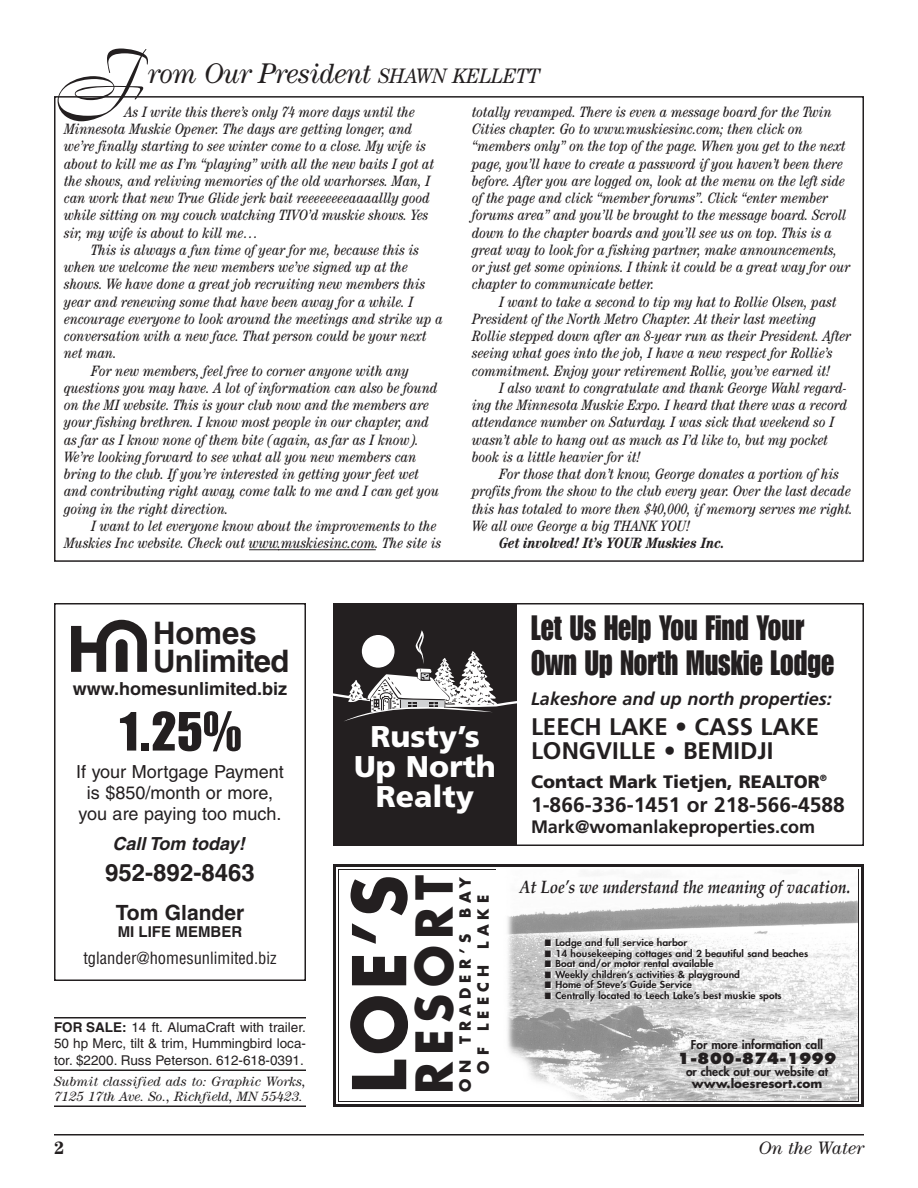
<style>
.page{position:relative;width:918px;height:1188px;background:#fff}
.page>*{position:absolute;margin:0;border:0;box-sizing:border-box;transform-origin:0 0}
.t1{font:700 72px "Futura";color:#231f20;scale:.95 1}
.t2{font:72px "Boulevard";color:#231f20;scale:.95 1}
.t3{font:54px "Impact";color:#231f20}
.t4{font:700 49.5px "Futura";letter-spacing:.14em;color:#231f20;scale:.95 1}
.t5{font:900 36px/31.5px "Frutiger";color:#231f20}
.t6{font:34.5px/34.5px "Impact";color:#231f20;scale:.85 1}
.t7{font:700 31.05px/28.5px "Helvetica";letter-spacing:-.02em;color:#231f20}
.t8{font:900 30px/30px "Frutiger";color:#fff;text-align:center}
.t9{font:italic 28.5px "Century";letter-spacing:-.015em;color:#231f20;scale:.95 1}
.t10{font:700 24px/24px "Frutiger";color:#231f20}
.t11{font:700 24px "Helvetica";color:#231f20}
.t12{font:700 21px "Frutiger";color:#231f20}
.t13{font:700 21px "Helvetica";color:#231f20}
.t14{font:18px/21px "Helvetica";color:#231f20;text-align:center}
.t15{font:italic 700 18px "Palatino";letter-spacing:-.005em;color:#231f20;scale:.85 1}
.t16{font:italic 700 18px "Frutiger";color:#231f20}
.t17{font:700 18px "Frutiger";color:#231f20}
.t18{font:900 18px "Frutiger";color:#231f20}
.t19{font:700 18px "Helvetica";color:#231f20}
.t20{font:italic 700 18px "Helvetica";color:#231f20}
.t21{font:italic 18px "Century";color:#231f20}
.t22{font:700 18px "Century";color:#231f20}
.t23{font:condensed 16.5px "Helvetica";color:#231f20}
.t24{font:italic condensed 15px/17.2px "Century";color:#231f20}
.t25{font:italic 700 condensed 15px "Century";color:#231f20}
.t26{font:700 15px/18px "Futura";letter-spacing:.345em;color:#231f20;text-align:center}
.t27{font:800 15px "Futura";color:#231f20}
.t28{font:700 15px "Helvetica";color:#231f20}
.t29{font:13.5px/16.5px "Helvetica";color:#231f20;text-align:justify}
.t30{font:italic 13.5px/15px "Century";color:#231f20}
.t31{font:800 12px "Futura";color:#231f20}
.t32{font:700 12px "Futura";color:#231f20}
.t33{font:800 9.3px "Futura";color:#231f20;scale:1.1 1}
.s1{font-size:21px}
.s2{font-weight:700}
</style>
<div class="page">
<hr style="left:54px;top:1134px;width:810px;height:2px;background:#231f20">
<div style="left:333px;top:603px;width:531px;height:243px;border:2px solid #231f20"></div>
<div style="left:333px;top:603px;width:183px;height:243px;background:#231f20"></div>
<svg style="left:333px;top:630px;width:183px;height:91px"></svg>
<div style="left:333px;top:864px;width:531px;height:243px;border:3px solid #231f20"></div>
<img style="left:507px;top:900px;width:351px;height:201px">
<hr style="left:249px;top:549px;width:30px;height:1px;background:#231f20">
<hr style="left:278px;top:549px;width:98px;height:1px;background:#231f20">
<div style="left:54px;top:96px;width:810px;height:466px;border:2px solid #231f20"></div>
<svg style="left:71px;top:620px;width:76px;height:52px"></svg>
<div style="left:54px;top:603px;width:252px;height:378px;border:2px solid #231f20"></div>
<hr style="left:54px;top:1017px;width:252px;height:1px;background:#231f20">
<hr style="left:54px;top:1070px;width:252px;height:1px;background:#231f20">
<hr style="left:54px;top:1106px;width:252px;height:1px;background:#231f20">
<h1 class="t2" style="left:54px;top:54px;width:95px">F</h1>
<h3 class="t9" style="left:148px;top:64px;width:414px">rom Our President <span class="s1">SHAWN KELLETT</span></h3>
<p class="t24" style="left:65px;top:105px;width:372px;text-indent:60px">As I write this there’s only 74 more days until the Minnesota Muskie Opener. The days are getting longer, and we’re finally starting to see winter come to a close. My wife is about to kill me as I’m “playing” with all the new baits I got at the shows, and reliving memories of the old warhorses. Man, I can work that new True Glide jerk bait reeeeeeeeaaaallly good while sitting on my couch watching TIVO’d muskie shows. Yes sir, my wife is about to kill me…</p>
<p class="t24" style="left:92px;top:243px;width:329px">This is always a fun time of year for me, because this is</p>
<p class="t24" style="left:65px;top:260px;width:345px">when we welcome the new members we’ve signed up at the</p>
<p class="t24" style="left:65px;top:277px;width:363px">shows. We have done a great job recruiting new members this</p>
<p class="t24" style="left:65px;top:294px;width:351px">year and renewing some that have been away for a while. I</p>
<p class="t24" style="left:65px;top:312px;width:380px">encourage everyone to look around the meetings and strike up a</p>
<p class="t24" style="left:65px;top:329px;width:364px">conversation with a new face. That person could be your next</p>
<p class="t24" style="left:65px;top:346px;width:54px">net man.</p>
<p class="t24" style="left:92px;top:363px;width:319px">For new members, feel free to corner anyone with any</p>
<p class="t24" style="left:65px;top:381px;width:375px">questions you may have. A lot of information can also be found</p>
<p class="t24" style="left:65px;top:398px;width:366px">on the MI website. This is your club now and the members are</p>
<p class="t24" style="left:65px;top:415px;width:366px">your fishing brethren. I know most people in our chapter, and</p>
<p class="t24" style="left:65px;top:432px;width:356px">as far as I know none of them bite (again, as far as I know).</p>
<p class="t24" style="left:65px;top:450px;width:354px">We’re looking forward to see what all you new members can</p>
<p class="t24" style="left:65px;top:467px;width:356px">bring to the club. If you’re interested in getting your feet wet</p>
<p class="t24" style="left:65px;top:484px;width:376px">and contributing right away, come talk to me and I can get you</p>
<p class="t24" style="left:65px;top:501px;width:166px">going in the right direction.</p>
<p class="t24" style="left:92px;top:519px;width:347px">I want to let everyone know about the improvements to the</p>
<p class="t24" style="left:65px;top:536px;width:379px">Muskies Inc website. Check out www.muskiesinc.com. The site is</p>
<p class="t24" style="left:473px;top:105px;width:380px">totally revamped. There is even a message board for the Twin Cities chapter. Go to www.muskiesinc.com; then click on “members only” on the top of the page. When you get to the next page, you’ll have to create a password if you haven’t been there before. After you are logged on, look at the menu on the left side of the page and click “member forums”. Click “enter member forums area” and you’ll be brought to the message board. Scroll down to the chapter boards and you’ll see us on top. This is a great way to look for a fishing partner, make announcements, or just get some opinions. I think it could be a great way for our chapter to communicate better.</p>
<p class="t24" style="left:473px;top:294px;width:381px;text-indent:27px">I want to take a second to tip my hat to Rollie Olsen, past President of the North Metro Chapter. At their last meeting Rollie stepped down after an 8-year run as their President. After seeing what goes into the job, I have a new respect for Rollie’s commitment. Enjoy your retirement Rollie, you’ve earned it!</p>
<p class="t24" style="left:473px;top:381px;width:377px;text-indent:27px">I also want to congratulate and thank George Wahl regard&shy;ing the Minnesota Muskie Expo. I heard that there was a record attendance number on Saturday. I was sick that weekend so I wasn’t able to hang out as much as I’d like to, but my pocket book is a little heavier for it!</p>
<p class="t24" style="left:473px;top:467px;width:382px;text-indent:27px">For those that don’t know, George donates a portion of his profits from the show to the club every year. Over the last decade this has totaled to more then $40,000, if memory serves me right.<br>We all owe George a big THANK YOU!</p>
<p class="t25" style="left:500px;top:538px;width:227px">Get involved! It’s YOUR Muskies Inc.</p>
<h3 class="t7" style="left:153px;top:621px;width:138px">Homes<br>Unlimited</h3>
<p class="t19" style="left:73px;top:682px;width:216px">www.homesunlimited.biz</p>
<h2 class="t3" style="left:118px;top:712px;width:125px">1.25%</h2>
<p class="t14" style="left:76px;top:762px;width:209px">If your Mortgage Payment is $850/month or more, you are paying too much.</p>
<p class="t20" style="left:112px;top:837px;width:134px">Call Tom today!</p>
<h3 class="t11" style="left:105px;top:864px;width:151px">952-892-8463</h3>
<h3 class="t13" style="left:116px;top:905px;width:130px">Tom Glander</h3>
<p class="t28" style="left:118px;top:926px;width:126px">MI LIFE MEMBER</p>
<p class="t23" style="left:83px;top:951px;width:195px">tglander@homesunlimited.biz</p>
<p class="t29" style="left:54px;top:1020px;width:254px"><span class="s2">FOR SALE:</span> 14 ft. AlumaCraft with trailer.<br>50 hp Merc, tilt &amp; trim, Hummingbird loca&shy;tor. $2200. Russ Peterson. 612-618-0391.</p>
<p class="t30" style="left:54px;top:1075px;width:254px">Submit classified ads to: Graphic Works,<br>7125 17th Ave. So., Richfield, MN 55423.</p>
<h3 class="t8" style="left:354px;top:724px;width:143px">Rusty’s<br>Up North<br>Realty</h3>
<h3 class="t6" style="left:531px;top:612px;width:358px">Let Us Help You Find Your<br>Own Up North Muskie Lodge</h3>
<h3 class="t5" style="left:531px;top:618px;width:279px">Find Your Own<br>Muskie Lodge</h3>
<p class="t16" style="left:531px;top:692px;width:302px">Lakeshore and up north properties:</p>
<h3 class="t10" style="left:531px;top:717px;width:290px">LEECH LAKE • CASS LAKE<br>LONGVILLE • BEMIDJI</h3>
<p class="t18" style="left:531px;top:774px;width:297px">Contact Mark Tietjen, REALTOR<sup>®</sup></p>
<h3 class="t12" style="left:531px;top:796px;width:315px">1-866-336-1451 or 218-566-4588</h3>
<p class="t17" style="left:531px;top:819px;width:286px">Mark@womanlakeproperties.com</p>
<h1 class="t1" style="left:346px;top:1094px;width:231px;rotate:-90deg">LOE’S</h1>
<h3 class="t4" style="left:412px;top:1094px;width:231px;rotate:-90deg">RESORT</h3>
<p class="t26" style="left:457px;top:1092px;width:217px;rotate:-90deg">ON TRADER’S BAY<br>OF LEECH LAKE</p>
<p class="t15" style="left:519px;top:880px;width:391px">At Loe’s we understand the meaning of vacation.</p>
<p class="t33" style="left:545px;top:938px;width:131px">■ Lodge and full service harbor</p>
<p class="t33" style="left:545px;top:949px;width:241px">■ 14 housekeeping cottages and 2 beautiful sand beaches</p>
<p class="t33" style="left:545px;top:959px;width:155px">■ Boat and/or motor rental available</p>
<p class="t33" style="left:545px;top:970px;width:179px">■ Weekly children’s activities &amp; playground</p>
<p class="t33" style="left:545px;top:980px;width:135px">■ Home of Steve’s Guide Service</p>
<p class="t33" style="left:545px;top:991px;width:217px">■ Centrally located to Leech Lake’s best muskie spots</p>
<p class="t31" style="left:691px;top:1039px;width:134px">For more information call</p>
<p class="t27" style="left:678px;top:1052px;width:161px">1-800-874-1999</p>
<p class="t31" style="left:686px;top:1066px;width:144px">or check out our website at</p>
<p class="t32" style="left:692px;top:1078px;width:132px">www.loesresort.com</p>
<p class="t22" style="left:54px;top:1141px;width:12px">2</p>
<p class="t21" style="left:759px;top:1141px;width:107px">On the Water</p>
</div>
